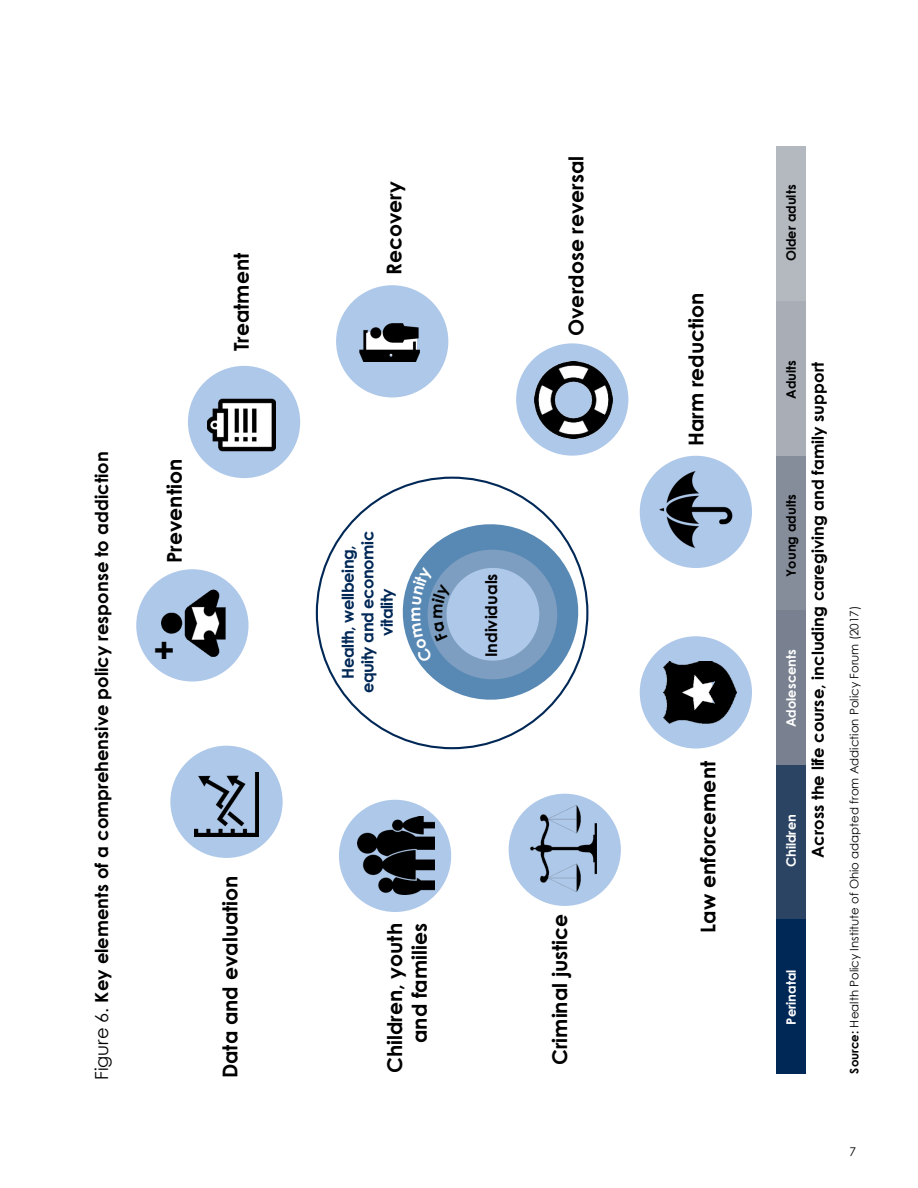
<style>
.page{position:relative;width:918px;height:1188px;background:#fff}
.page>*{position:absolute;margin:0;border:0;box-sizing:border-box;transform-origin:0 0}
.t1{font:700 35.25px "Century Gothic";color:#000}
.t2{font:700 20.4px/24.5px "Century Gothic";color:#000;text-align:right}
.t3{font:700 18px "Century Gothic";color:#000}
.t4{font:700 16.5px "Century Gothic";color:#000}
.t5{font:700 16.35px/19.6px "Century Gothic";letter-spacing:-.03em;color:#002856;text-align:center}
.t6{font:700 16.2px "Century Gothic";color:#000}
.t7{font:700 13.05px "Century Gothic";color:#fff}
.t8{font:700 13.05px "Century Gothic";color:#000}
.t9{font:12px "Century Gothic";color:#000}
.t10{font:11.7px "Century Gothic";color:#000}
.s1{font-weight:400}
.s2{font-weight:700}
</style>
<div class="page">
<div style="left:516px;top:343px;width:112px;height:113px;background:#aec8e9;border-radius:50%"></div>
<img style="left:535px;top:361px;width:77px;height:77px">
<div style="left:640px;top:636px;width:112px;height:113px;background:#aec8e9;border-radius:50%"></div>
<div style="left:136px;top:569px;width:113px;height:113px;background:#aec8e9;border-radius:50%"></div>
<div style="left:188px;top:366px;width:112px;height:112px;background:#aec8e9;border-radius:50%"></div>
<img style="left:207px;top:398px;width:68px;height:54px">
<div style="left:336px;top:285px;width:112px;height:112px;background:#aec8e9;border-radius:50%"></div>
<img style="left:359px;top:323px;width:61px;height:38px">
<div style="left:369px;top:315px;width:15px;height:11px;background:#aec8e9"></div>
<div style="left:339px;top:800px;width:112px;height:112px;background:#aec8e9;border-radius:50%"></div>
<div style="left:776px;top:919px;width:30px;height:155px;background:#002856"></div>
<div style="left:776px;top:765px;width:30px;height:154px;background:#2c4464"></div>
<div style="left:776px;top:610px;width:30px;height:155px;background:#798190"></div>
<div style="left:776px;top:456px;width:30px;height:154px;background:#858d9a"></div>
<div style="left:776px;top:301px;width:30px;height:155px;background:#a9aeb6"></div>
<div style="left:776px;top:147px;width:30px;height:154px;background:#b4b8bf"></div>
<img style="left:663px;top:662px;width:74px;height:61px">
<img style="left:161px;top:589px;width:65px;height:68px">
<div style="left:509px;top:794px;width:112px;height:112px;background:#aec8e9;border-radius:50%"></div>
<img style="left:531px;top:805px;width:65px;height:87px">
<div style="left:640px;top:456px;width:112px;height:112px;background:#aec8e9;border-radius:50%"></div>
<img style="left:659px;top:472px;width:74px;height:75px">
<div style="left:170px;top:746px;width:113px;height:112px;background:#aec8e9;border-radius:50%"></div>
<img style="left:195px;top:773px;width:63px;height:64px">
<img style="left:357px;top:816px;width:77px;height:78px">
<svg style="left:402px;top:512px;width:187px;height:200px"></svg>
<p class="t3" style="left:88px;top:1080px;width:630px;rotate:-90deg"><span class="s1">Figure 6.</span> Key elements of a comprehensive policy response to addiction</p>
<p class="t2" style="left:161px;top:563px;width:106px;rotate:-90deg">Prevention</p>
<h1 class="t1" style="left:137px;top:661px;width:23px;rotate:-90deg">+</h1>
<p class="t2" style="left:228px;top:351px;width:100px;rotate:-90deg">Treatment</p>
<p class="t2" style="left:217px;top:1078px;width:204px;rotate:-90deg">Data and evaluation</p>
<p class="t2" style="left:381px;top:275px;width:95px;rotate:-90deg">Recovery</p>
<p class="t5" style="left:337px;top:693px;width:164px;rotate:-90deg">Health, wellbeing, equity and economic vitality</p>
<p class="t2" style="left:563px;top:336px;width:182px;rotate:-90deg">Overdose reversal</p>
<p class="t6" style="left:479px;top:657px;width:86px;rotate:-90deg">Individuals</p>
<p class="t2" style="left:382px;top:1073px;width:152px;rotate:-90deg">Children, youth and families</p>
<p class="t2" style="left:547px;top:1065px;width:153px;rotate:-90deg">Criminal justice</p>
<p class="t2" style="left:683px;top:446px;width:155px;rotate:-90deg">Harm reduction</p>
<p class="t2" style="left:695px;top:933px;width:173px;rotate:-90deg">Law enforcement</p>
<p class="t8" style="left:781px;top:261px;width:78px;rotate:-90deg">Older adults</p>
<p class="t8" style="left:781px;top:399px;width:40px;rotate:-90deg">Adults</p>
<p class="t8" style="left:781px;top:577px;width:83px;rotate:-90deg">Young adults</p>
<p class="t7" style="left:781px;top:727px;width:79px;rotate:-90deg">Adolescents</p>
<p class="t7" style="left:781px;top:867px;width:55px;rotate:-90deg">Children</p>
<p class="t4" style="left:805px;top:858px;width:497px;rotate:-90deg">Across the life course, including caregiving and family support</p>
<p class="t7" style="left:781px;top:1025px;width:56px;rotate:-90deg">Perinatal</p>
<p class="t10" style="left:846px;top:1074px;width:469px;rotate:-90deg"><span class="s2">Source:</span> Health Policy Institute of Ohio adapted from Addiction Policy Forum (2017)</p>
<p class="t9" style="left:850px;top:1144px;width:8px">7</p>
</div>
